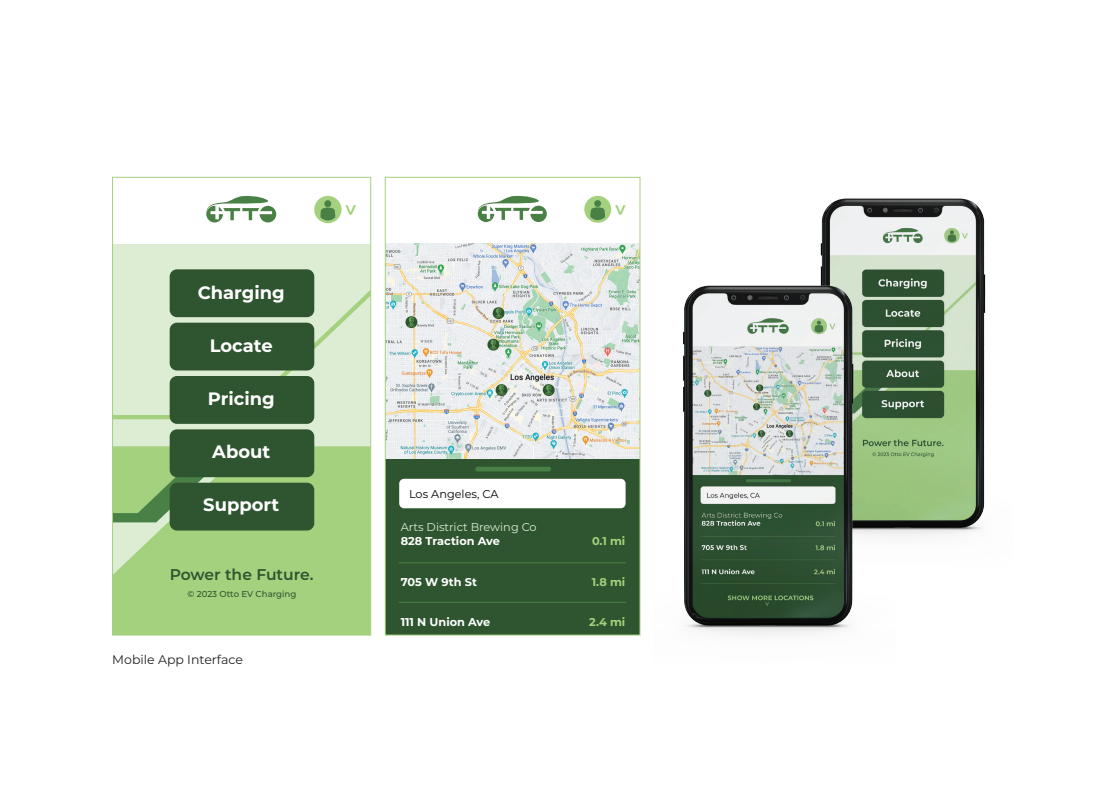
<style>
.page{position:relative;width:1098px;height:790px;background:#fff}
.page>*{position:absolute;margin:0;border:0;box-sizing:border-box;transform-origin:0 0}
.t1{font:600 22.75px "Montserrat";color:#a4d17e}
.t2{font:600 22.38px "Montserrat";color:#a4d17e}
.t3{font:700 17.88px "Montserrat";color:#fff}
.t4{font:600 15.5px "Montserrat";color:#2e552f}
.Subtext{font:12.5px "Montserrat";color:#231f20}
.t5{font:11.38px/13.6px "Montserrat";color:#ddedd4}
.t6{font:700 11.38px "Montserrat";color:#fff}
.t7{font:700 11.38px "Montserrat";color:#a4d17e}
.t8{font:11.38px "Montserrat";color:#040503}
.t9{font:500 8.62px "Montserrat";color:#2e552f}
.s1{font-weight:700;color:#fff}
</style>
<div class="page">
<img style="left:820px;top:198px;width:166px;height:339px">
<img style="left:683px;top:249px;width:213px;height:386px">
<div style="left:112px;top:244px;width:258px;height:389px;background:#ddedd4"></div>
<svg style="left:114px;top:269px;width:255px;height:152px"></svg>
<svg style="left:114px;top:446px;width:255px;height:187px;background:#a3cf7f"></svg>
<div style="left:170px;top:269px;width:144px;height:48px;background:#2e552f;border-radius:7px"></div>
<div style="left:170px;top:322px;width:144px;height:48px;background:#2e552f;border-radius:7px"></div>
<div style="left:170px;top:376px;width:144px;height:47px;background:#2e552f;border-radius:7px"></div>
<div style="left:170px;top:429px;width:144px;height:48px;background:#2e552f;border-radius:7px"></div>
<div style="left:170px;top:482px;width:144px;height:48px;background:#2e552f;border-radius:7px"></div>
<svg style="left:206px;top:195px;width:70px;height:27px"></svg>
<div style="left:314px;top:196px;width:27px;height:27px;background:#a4d17e;border-radius:50%"></div>
<svg style="left:320px;top:207px;width:15px;height:13px"></svg>
<div style="left:324px;top:200px;width:7px;height:7px;background:#498046;border-radius:50%"></div>
<div style="left:112px;top:177px;width:259px;height:458px;border:1px solid #a4d17e"></div>
<img style="left:387px;top:243px;width:251px;height:216px">
<div style="left:385px;top:459px;width:255px;height:175px;background:#2e552f"></div>
<svg style="left:477px;top:195px;width:69px;height:27px"></svg>
<div style="left:584px;top:196px;width:27px;height:26px;background:#a4d17e;border-radius:50%"></div>
<svg style="left:590px;top:207px;width:15px;height:13px"></svg>
<div style="left:594px;top:200px;width:7px;height:7px;background:#498046;border-radius:50%"></div>
<div style="left:475px;top:466px;width:76px;height:5px;background:#498046;border-radius:2px"></div>
<div style="left:399px;top:478px;width:226px;height:30px;background:#fff;border-radius:5px"></div>
<hr style="left:399px;top:562px;width:226px;height:1px;background:#498046">
<hr style="left:399px;top:601px;width:226px;height:1px;background:#498046">
<div style="left:385px;top:177px;width:255px;height:458px;border:1px solid #a4d17e"></div>
<p class="t3" style="left:198px;top:279px;width:89px">Charging</p>
<p class="t3" style="left:210px;top:332px;width:64px">Locate</p>
<p class="t3" style="left:208px;top:386px;width:68px">Pricing</p>
<p class="t3" style="left:212px;top:439px;width:59px">About</p>
<p class="t3" style="left:203px;top:492px;width:77px">Support</p>
<p class="t4" style="left:170px;top:563px;width:145px">Power the Future.</p>
<p class="t9" style="left:187px;top:587px;width:110px">© 2023 Otto EV Charging</p>
<p class="Subtext" style="left:112px;top:650px;width:132px">Mobile App Interface</p>
<p class="t1" style="left:357px;top:226px;width:15px;rotate:-180deg">^</p>
<p class="t8" style="left:409px;top:485px;width:91px">Los Angeles, CA</p>
<p class="t5" style="left:401px;top:519px;width:137px">Arts District Brewing Co<br><span class="s1">828 Traction Ave</span></p>
<p class="t6" style="left:401px;top:573px;width:78px">705 W 9th St</p>
<p class="t6" style="left:401px;top:613px;width:91px">111 N Union Ave</p>
<p class="t2" style="left:627px;top:225px;width:15px;rotate:-180deg">^</p>
<p class="t7" style="left:592px;top:533px;width:35px">0.1 mi</p>
<p class="t7" style="left:592px;top:573px;width:35px">1.8 mi</p>
<p class="t7" style="left:589px;top:613px;width:38px">2.4 mi</p>
</div>
